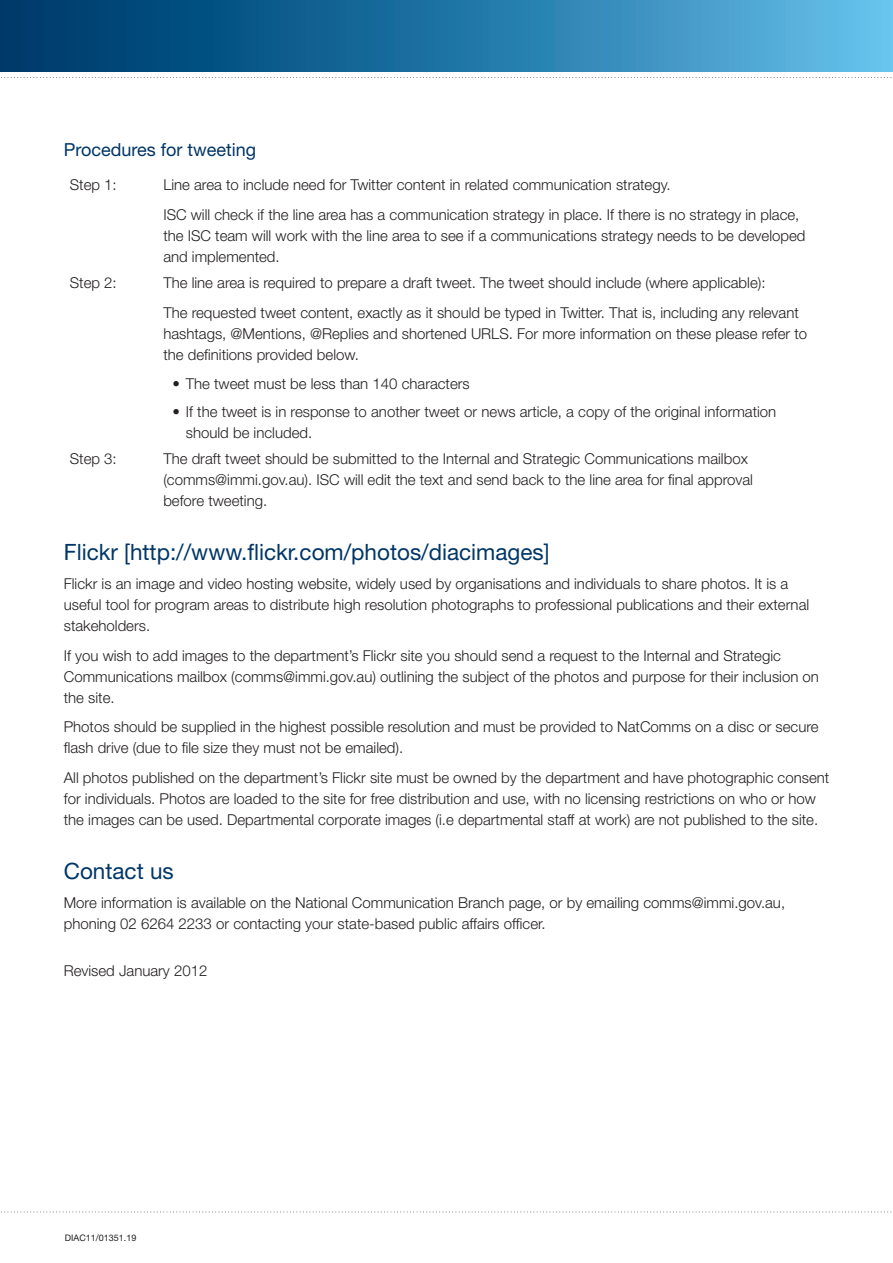
<style>
.page{position:relative;width:893px;height:1263px;background:#fff}
.page>*{position:absolute;margin:0;border:0;box-sizing:border-box;transform-origin:0 0}
.t1{font:22.5px "Helvetica Neue LT";color:#003667}
.t2{font:18px "Helvetica Neue LT";color:#003667}
.t3{font:300 15px/21px "Helvetica Neue LT";color:#231f20}
.t4{font:9px "Helvetica Neue LT";color:#231f20}
</style>
<div class="page">
<svg style="left:1px;top:77px;width:891px;height:1px"></svg>
<div style="left:0;top:0;width:893px;height:71px;background:linear-gradient(to right,#003264,#5fbde8)"></div>
<svg style="left:1px;top:1211px;width:891px;height:1px"></svg>
<p class="t2" style="left:64px;top:138px;width:194px">Procedures for tweeting</p>
<p class="t3" style="left:70px;top:174px;width:48px">Step 1:</p>
<p class="t3" style="left:163px;top:170px;width:638px;line-height:29.5px">Line area to include need for Twitter content in related communication strategy.<br>ISC will check if the line area has a communication strategy in place. If there is no strategy in place,</p>
<p class="t3" style="left:163px;top:225px;width:644px">the ISC team will work with the line area to see if a communications strategy needs to be developed and implemented.</p>
<p class="t3" style="left:70px;top:272px;width:48px">Step 2:</p>
<p class="t3" style="left:163px;top:268px;width:637px;line-height:29.5px">The line area is required to prepare a draft tweet. The tweet should include (where applicable):<br>The requested tweet content, exactly as it should be typed in Twitter. That is, including any relevant</p>
<p class="t3" style="left:163px;top:322px;width:645px">hashtags, @Mentions, @Replies and shortened URLS. For more information on these please refer to the definitions provided below.</p>
<p class="t3" style="left:172px;top:373px;width:299px">• The tweet must be less than 140 characters</p>
<p class="t3" style="left:186px;top:400px;width:592px;text-indent:-14px">• If the tweet is in response to another tweet or news article, a copy of the original information should be included.</p>
<p class="t3" style="left:70px;top:448px;width:48px">Step 3:</p>
<p class="t3" style="left:163px;top:448px;width:591px">The draft tweet should be submitted to the Internal and Strategic Communications mailbox (comms@immi.gov.au). ISC will edit the text and send back to the line area for final approval before tweeting.</p>
<h1 class="t1" style="left:64px;top:538px;width:487px">Flickr [http://www.flickr.com/photos/diacimages]</h1>
<p class="t3" style="left:64px;top:573px;width:747px">Flickr is an image and video hosting website, widely used by organisations and individuals to share photos. It is a useful tool for program areas to distribute high resolution photographs to professional publications and their external stakeholders.</p>
<p class="t3" style="left:64px;top:645px;width:757px">If you wish to add images to the department’s Flickr site you should send a request to the Internal and Strategic<br>Communications mailbox (comms@immi.gov.au) outlining the subject of the photos and purpose for their inclusion on the site.</p>
<p class="t3" style="left:64px;top:716px;width:756px">Photos should be supplied in the highest possible resolution and must be provided to NatComms on a disc or secure flash drive (due to file size they must not be emailed).</p>
<p class="t3" style="left:64px;top:767px;width:767px">All photos published on the department’s Flickr site must be owned by the department and have photographic consent for individuals. Photos are loaded to the site for free distribution and use, with no licensing restrictions on who or how the images can be used. Departmental corporate images (i.e departmental staff at work) are not published to the site.</p>
<h1 class="t1" style="left:64px;top:857px;width:112px">Contact us</h1>
<p class="t3" style="left:64px;top:892px;width:723px">More information is available on the National Communication Branch page, or by emailing comms@immi.gov.au, phoning 02 6264 2233 or contacting your state-based public affairs officer.</p>
<p class="t3" style="left:64px;top:960px;width:145px">Revised January 2012</p>
<p class="t4" style="left:65px;top:1232px;width:73px">DIAC11/01351.19</p>
</div>
